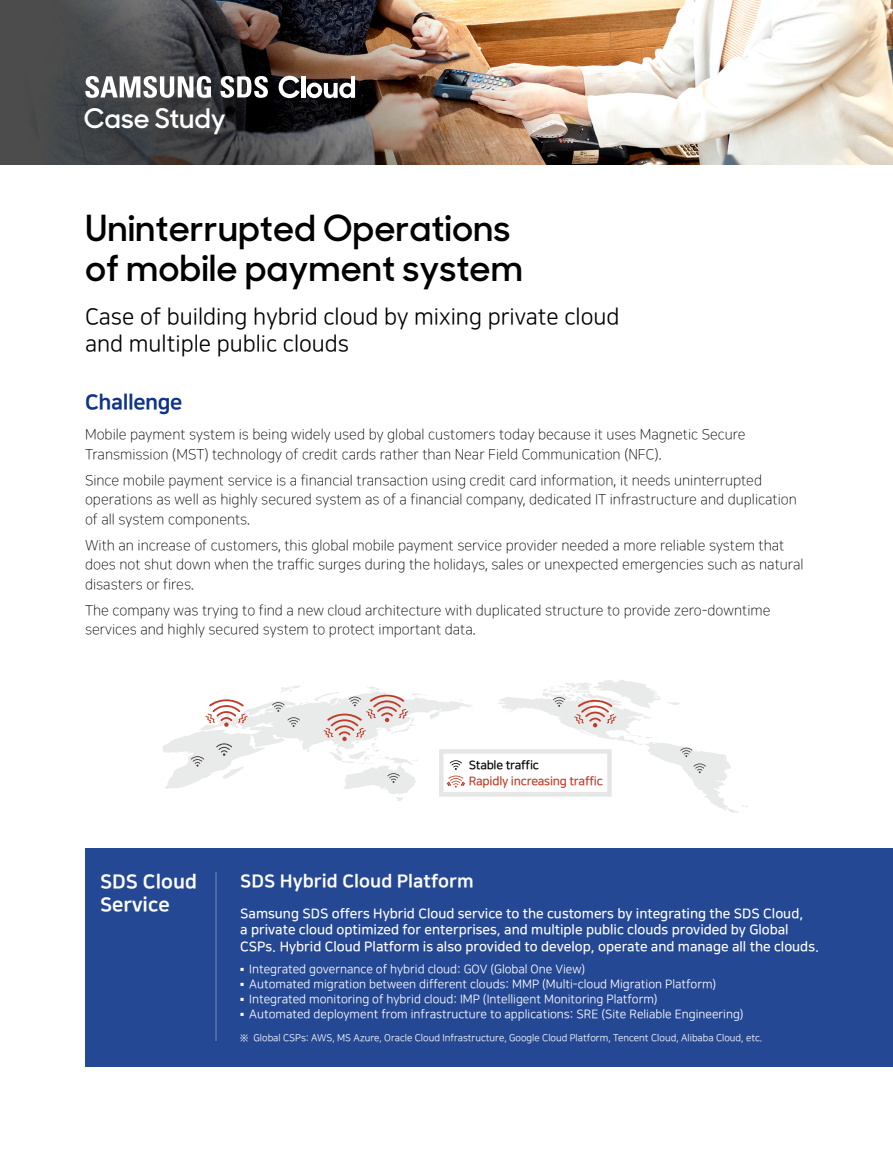
<style>
.page{position:relative;width:893px;height:1149px;background:#fff}
.page>*{position:absolute;margin:0;border:0;box-sizing:border-box;transform-origin:0 0}
.t1{font:600 36px/40.5px "Sharp Sans No 1";color:#000}
.t2{font:600 27px "Sharp Sans No 1";color:#fff}
.t3{font:22.5px/27px "Nanum Square R";color:#000}
.t4{font:21px "Nanum Square EB";letter-spacing:-.02em;color:#0d3488}
.t5{font:19.5px/23.4px "Nanum Square EB";color:#fff}
.t6{font:18px "Nanum Square EB";color:#fff}
.t7{font:14.25px/19.5px "Nanum Square L";color:#000}
.t8{font:13.5px/16.5px "Nanum Square B";color:#fff}
.t9{font:12px "Nanum Square R";color:#fff}
.t10{font:12px "Nanum Square B";letter-spacing:-.02em;color:#c23a25}
.t11{font:12px "Nanum Square B";letter-spacing:-.02em;color:#000}
.t12{font:9.75px "Nanum Square R";color:#fff}
</style>
<div class="page">
<img style="left:0;top:0;width:893px;height:164px">
<div style="left:439px;top:748px;width:173px;height:48px;border:4px solid #e6e6e7"></div>
<svg style="left:162px;top:685px;width:312px;height:116px"></svg>
<svg style="left:497px;top:680px;width:251px;height:132px"></svg>
<div style="left:85px;top:848px;width:808px;height:219px;background:#254894"></div>
<hr style="left:216px;top:871px;width:1px;height:169px;background:#fff">
<svg style="left:85px;top:76px;width:126px;height:22px"></svg>
<svg style="left:220px;top:76px;width:48px;height:22px"></svg>
<svg style="left:279px;top:76px;width:21px;height:22px"></svg>
<hr style="left:301px;top:76px;width:4px;height:22px;background:#fff">
<svg style="left:307px;top:76px;width:48px;height:22px"></svg>
<h2 class="t2" style="left:84px;top:97px;width:144px">Case Study</h2>
<h1 class="t1" style="left:85px;top:205px;width:439px">Uninterrupted Operations of mobile payment system</h1>
<h3 class="t3" style="left:85px;top:304px;width:536px">Case of building hybrid cloud by mixing private cloud and multiple public clouds</h3>
<h3 class="t4" style="left:85px;top:390px;width:99px">Challenge</h3>
<p class="t7" style="left:85px;top:425px;width:662px">Mobile payment system is being widely used by global customers today because it uses Magnetic Secure<br>Transmission (MST) technology of credit cards rather than Near Field Communication (NFC).</p>
<p class="t7" style="left:85px;top:471px;width:713px">Since mobile payment service is a financial transaction using credit card information, it needs uninterrupted operations as well as highly secured system as of a financial company, dedicated IT infrastructure and duplication of all system components.</p>
<p class="t7" style="left:85px;top:535px;width:720px">With an increase of customers, this global mobile payment service provider needed a more reliable system that does not shut down when the traffic surges during the holidays, sales or unexpected emergencies such as natural disasters or fires.</p>
<p class="t7" style="left:85px;top:600px;width:687px">The company was trying to find a new cloud architecture with duplicated structure to provide zero-downtime services and highly secured system to protect important data.</p>
<p class="t11" style="left:469px;top:758px;width:72px">Stable traffic</p>
<p class="t10" style="left:469px;top:774px;width:136px">Rapidly increasing traffic</p>
<h3 class="t5" style="left:100px;top:870px;width:98px">SDS Cloud<br>Service</h3>
<p class="t6" style="left:240px;top:870px;width:235px">SDS Hybrid Cloud Platform</p>
<p class="t8" style="left:240px;top:905px;width:580px">Samsung SDS offers Hybrid Cloud service to the customers by integrating the SDS Cloud,<br>a private cloud optimized for enterprises, and multiple public clouds provided by Global<br>CSPs. Hybrid Cloud Platform is also provided to develop, operate and manage all the clouds.</p>
<p class="t9" style="left:240px;top:962px;width:346px"><sup>■</sup> Integrated governance of hybrid cloud: GOV (Global One View)</p>
<p class="t9" style="left:240px;top:977px;width:478px"><sup>■</sup> Automated migration between different clouds: MMP (Multi-cloud Migration Platform)</p>
<p class="t9" style="left:240px;top:992px;width:419px"><sup>■</sup> Integrated monitoring of hybrid cloud: IMP (Intelligent Monitoring Platform)</p>
<p class="t9" style="left:240px;top:1007px;width:505px"><sup>■</sup> Automated deployment from infrastructure to applications: SRE (Site Reliable Engineering)</p>
<p class="t12" style="left:240px;top:1032px;width:524px">※ Global CSPs: AWS, MS Azure, Oracle Cloud Infrastructure, Google Cloud Platform, Tencent Cloud, Alibaba Cloud, etc.</p>
</div>
